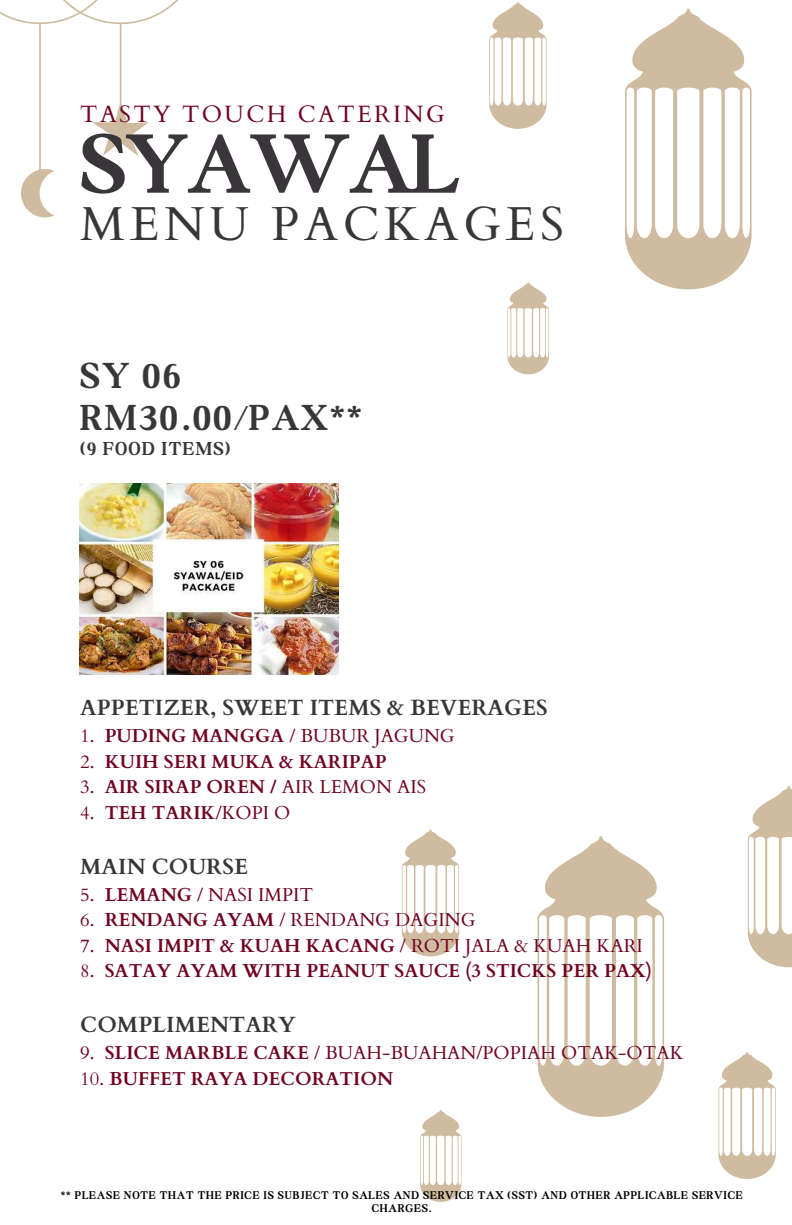
<style>
.page{position:relative;width:792px;height:1225px;background:#fff}
.page>*{position:absolute;margin:0;border:0;box-sizing:border-box;transform-origin:0 0}
.t1{font:700 89.6px "Boston Angel";color:#393639}
.t2{font:47.6px "Cardo";letter-spacing:.1em;color:#393639}
.t3{font:700 38.6px/42px "Boston Angel";letter-spacing:.07em;color:#393639}
.t4{font:23.6px "Cardo";letter-spacing:.1em;color:#700421}
.t5{font:700 22px "Cardo";color:#393639}
.t6{font:700 20px "Boston Angel";letter-spacing:.07em;color:#393639}
.t7{font:18.7px "Cardo";color:#700421}
.t8{font:700 18.7px "Cardo";color:#700421}
.t9{font:700 12px/12.8px "Boston Angel";letter-spacing:.07em;color:#000;text-align:center}
.s1{font-weight:700}
.s2{font-weight:400}
</style>
<div class="page">
<svg style="left:0;top:0;width:179px;height:217px"></svg>
<svg style="left:625px;top:9px;width:127px;height:280px"></svg>
<svg style="left:489px;top:2px;width:58px;height:127px"></svg>
<svg style="left:507px;top:282px;width:42px;height:92px"></svg>
<svg style="left:538px;top:836px;width:126px;height:280px"></svg>
<svg style="left:402px;top:829px;width:57px;height:127px"></svg>
<svg style="left:719px;top:1052px;width:57px;height:126px"></svg>
<svg style="left:748px;top:786px;width:44px;height:180px"></svg>
<svg style="left:420px;top:1109px;width:42px;height:92px"></svg>
<img style="left:79px;top:483px;width:260px;height:191px">
<p class="t4" style="left:80px;top:99px;width:366px">TASTY TOUCH CATERING</p>
<h1 class="t1" style="left:80px;top:110px;width:381px">SYAWAL</h1>
<h2 class="t2" style="left:80px;top:192px;width:485px">MENU PACKAGES</h2>
<h3 class="t3" style="left:80px;top:354px;width:283px">SY 06<br>RM30.00/PAX**</h3>
<p class="t6" style="left:80px;top:437px;width:152px">(9 FOOD ITEMS)</p>
<p class="t5" style="left:80px;top:693px;width:469px">APPETIZER, SWEET ITEMS &amp; BEVERAGES</p>
<p class="t7" style="left:80px;top:723px;width:376px">1. <span class="s1">PUDING MANGGA</span> / BUBUR JAGUNG</p>
<p class="t8" style="left:80px;top:749px;width:308px"><span class="s2">2.</span> KUIH SERI MUKA &amp; KARIPAP</p>
<p class="t7" style="left:80px;top:774px;width:347px">3. <span class="s1">AIR SIRAP OREN /</span> AIR LEMON AIS</p>
<p class="t7" style="left:80px;top:800px;width:212px">4. <span class="s1">TEH TARIK</span>/KOPI O</p>
<p class="t5" style="left:80px;top:851px;width:169px">MAIN COURSE</p>
<p class="t7" style="left:80px;top:882px;width:235px">5. <span class="s1">LEMANG</span> / NASI IMPIT</p>
<p class="t7" style="left:80px;top:907px;width:397px">6. <span class="s1">RENDANG AYAM</span> / RENDANG DAGING</p>
<p class="t7" style="left:80px;top:933px;width:564px">7. <span class="s1">NASI IMPIT &amp; KUAH KACANG</span> / ROTI JALA &amp; KUAH KARI</p>
<p class="t8" style="left:80px;top:958px;width:573px"><span class="s2">8.</span> SATAY AYAM WITH PEANUT SAUCE (3 STICKS PER PAX)</p>
<p class="t5" style="left:80px;top:1010px;width:217px">COMPLIMENTARY</p>
<p class="t7" style="left:80px;top:1040px;width:605px">9. <span class="s1">SLICE MARBLE CAKE</span> / BUAH-BUAHAN/POPIAH OTAK-OTAK</p>
<p class="t8" style="left:80px;top:1065px;width:315px"><span class="s2">10.</span> BUFFET RAYA DECORATION</p>
<p class="t9" style="left:61px;top:1188px;width:683px">** PLEASE NOTE THAT THE PRICE IS SUBJECT TO SALES AND SERVICE TAX (SST) AND OTHER APPLICABLE SERVICE<br>CHARGES.</p>
</div>
